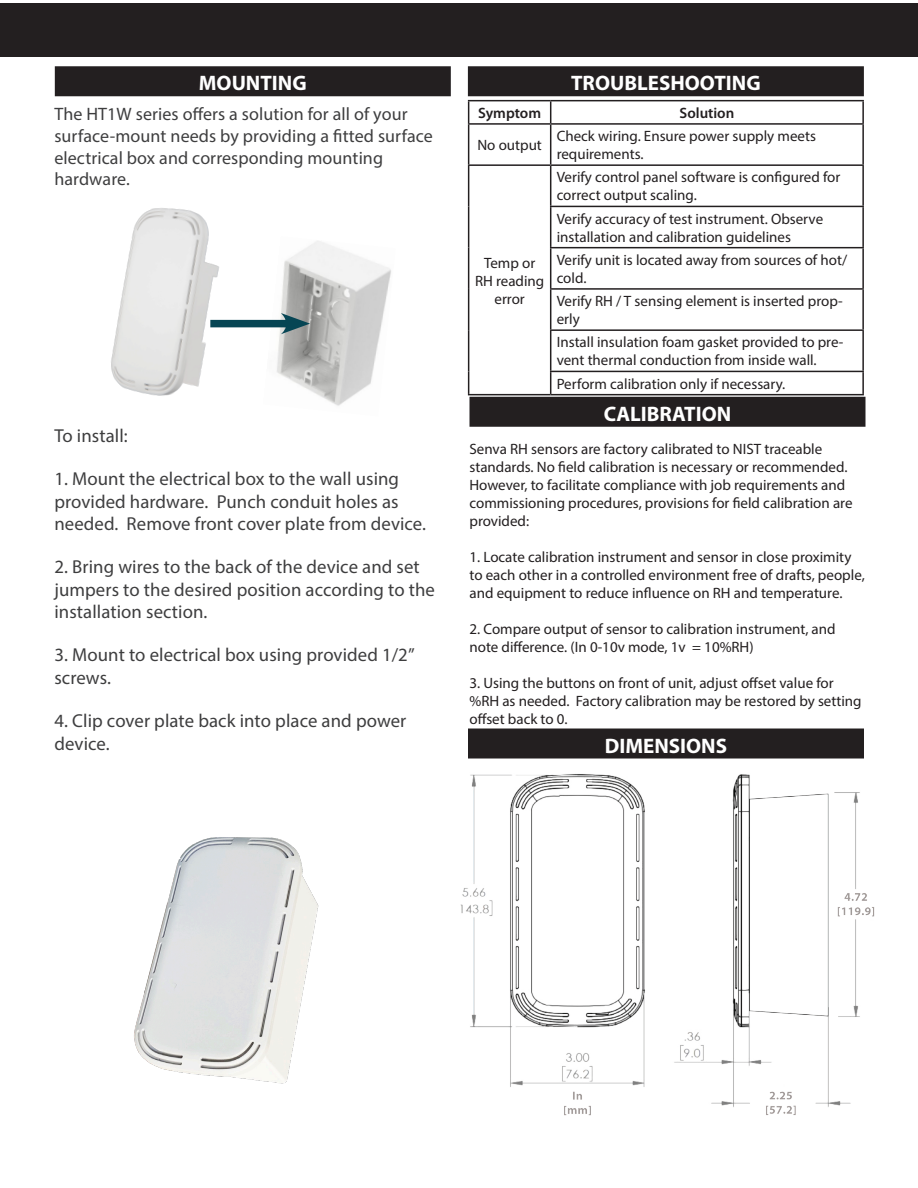
<style>
.page{position:relative;width:918px;height:1188px;background:#fff}
.page>*{position:absolute;margin:0;border:0;box-sizing:border-box;transform-origin:0 0}
.Install_Heading_Bars{font:700 21px "Myriad Pro";color:#fff}
.S_subhead{font:18.75px/22.5px "Myriad Pro";letter-spacing:.005em;color:#3e3e3f}
.S_subhead-2{font:18px/21.6px "Myriad Pro";letter-spacing:.005em;color:#3e3e3f}
.t1{font:15px/18px "Myriad Pro";color:#231f20}
.t2{font:600 15px "Myriad Pro";color:#231f20}
</style>
<div class="page">
<div style="left:468px;top:729px;width:396px;height:30px;background:#231f20"></div>
<div style="left:0;top:3px;width:918px;height:54px;background:#231f20"></div>
<div style="left:468px;top:66px;width:396px;height:30px;background:#231f20"></div>
<hr style="left:468px;top:100px;width:83px;height:1px;background:#231f20">
<svg style="left:468px;top:101px;width:1px;height:22px"></svg>
<hr style="left:551px;top:100px;width:313px;height:1px;background:#231f20">
<svg style="left:550px;top:101px;width:1px;height:22px"></svg>
<hr style="left:862px;top:101px;width:2px;height:22px;background:#231f20">
<hr style="left:468px;top:123px;width:83px;height:2px;background:#231f20">
<hr style="left:468px;top:125px;width:1px;height:39px;background:#231f20">
<hr style="left:551px;top:123px;width:313px;height:2px;background:#231f20">
<hr style="left:550px;top:125px;width:1px;height:39px;background:#231f20">
<hr style="left:862px;top:125px;width:2px;height:39px;background:#231f20">
<hr style="left:468px;top:164px;width:83px;height:2px;background:#231f20">
<hr style="left:468px;top:166px;width:1px;height:40px;background:#231f20">
<hr style="left:551px;top:164px;width:313px;height:2px;background:#231f20">
<hr style="left:550px;top:166px;width:1px;height:40px;background:#231f20">
<hr style="left:862px;top:166px;width:2px;height:40px;background:#231f20">
<hr style="left:468px;top:206px;width:1px;height:42px;background:#231f20">
<hr style="left:550px;top:206px;width:314px;height:1px;background:#231f20">
<hr style="left:550px;top:207px;width:1px;height:40px;background:#231f20">
<hr style="left:862px;top:207px;width:2px;height:40px;background:#231f20">
<hr style="left:468px;top:248px;width:1px;height:41px;background:#231f20">
<hr style="left:550px;top:247px;width:314px;height:1px;background:#231f20">
<hr style="left:550px;top:248px;width:1px;height:40px;background:#231f20">
<hr style="left:862px;top:248px;width:2px;height:40px;background:#231f20">
<hr style="left:468px;top:289px;width:1px;height:41px;background:#231f20">
<hr style="left:550px;top:288px;width:314px;height:2px;background:#231f20">
<hr style="left:550px;top:290px;width:1px;height:39px;background:#231f20">
<hr style="left:862px;top:290px;width:2px;height:39px;background:#231f20">
<hr style="left:468px;top:330px;width:1px;height:41px;background:#231f20">
<hr style="left:550px;top:329px;width:314px;height:2px;background:#231f20">
<hr style="left:550px;top:331px;width:1px;height:40px;background:#231f20">
<hr style="left:862px;top:331px;width:2px;height:40px;background:#231f20">
<svg style="left:468px;top:371px;width:1px;height:23px"></svg>
<hr style="left:550px;top:371px;width:314px;height:1px;background:#231f20">
<svg style="left:550px;top:372px;width:1px;height:22px"></svg>
<hr style="left:862px;top:372px;width:2px;height:22px;background:#231f20">
<hr style="left:468px;top:394px;width:83px;height:1px;background:#231f20">
<hr style="left:551px;top:394px;width:313px;height:1px;background:#231f20">
<div style="left:470px;top:397px;width:396px;height:30px;background:#231f20"></div>
<div style="left:55px;top:66px;width:396px;height:30px;background:#231f20"></div>
<img style="left:461px;top:774px;width:414px;height:342px">
<img style="left:111px;top:208px;width:137px;height:188px">
<img style="left:263px;top:241px;width:128px;height:165px">
<div style="left:210px;top:320px;width:83px;height:7px;background:#064554"></div>
<svg style="left:281px;top:313px;width:29px;height:21px"></svg>
<img style="left:134px;top:837px;width:185px;height:247px">
<p class="Install_Heading_Bars" style="left:199px;top:70px;width:109px">MOUNTING</p>
<p class="S_subhead-2" style="left:54px;top:103px;width:380px">The HT1W series offers a solution for all of your surface-mount needs by providing a fitted surface electrical box and corresponding mounting hardware.</p>
<p class="S_subhead" style="left:54px;top:424px;width:75px">To install:</p>
<p class="S_subhead" style="left:54px;top:467px;width:373px">1. Mount the electrical box to the wall using provided hardware. Punch conduit holes as needed. Remove front cover plate from device.</p>
<p class="S_subhead" style="left:54px;top:556px;width:382px">2. Bring wires to the back of the device and set jumpers to the desired position according to the installation section.</p>
<p class="S_subhead" style="left:54px;top:644px;width:362px">3. Mount to electrical box using provided 1/2” screws.</p>
<p class="S_subhead" style="left:54px;top:709px;width:353px">4. Clip cover plate back into place and power device.</p>
<p class="Install_Heading_Bars" style="left:571px;top:70px;width:191px">TROUBLESHOOTING</p>
<p class="t2" style="left:478px;top:103px;width:64px">Symptom</p>
<p class="t2" style="left:679px;top:103px;width:56px">Solution</p>
<p class="t1" style="left:477px;top:136px;width:66px">No output</p>
<p class="t1" style="left:557px;top:127px;width:261px">Check wiring. Ensure power supply meets requirements.</p>
<p class="t1" style="left:557px;top:168px;width:285px">Verify control panel software is configured for correct output scaling.</p>
<p class="t1" style="left:557px;top:209px;width:268px">Verify accuracy of test instrument. Observe installation and calibration guidelines</p>
<p class="t1" style="left:557px;top:251px;width:292px">Verify unit is located away from sources of hot/ cold.</p>
<p class="t1" style="left:557px;top:292px;width:288px">Verify RH / T sensing element is inserted prop&shy;erly</p>
<p class="t1" style="left:557px;top:333px;width:288px">Install insulation foam gasket provided to pre&shy;vent thermal conduction from inside wall.</p>
<p class="t1" style="left:557px;top:374px;width:230px">Perform calibration only if necessary.</p>
<p class="Install_Heading_Bars" style="left:604px;top:400px;width:129px">CALIBRATION</p>
<p class="t1" style="left:470px;top:440px;width:385px">Senva RH sensors are factory calibrated to NIST traceable standards. No field calibration is necessary or recommended.<br>However, to facilitate compliance with job requirements and commissioning procedures, provisions for field calibration are provided:</p>
<p class="t1" style="left:470px;top:548px;width:397px">1. Locate calibration instrument and sensor in close proximity to each other in a controlled environment free of drafts, people, and equipment to reduce influence on RH and temperature.</p>
<p class="t1" style="left:470px;top:620px;width:368px">2. Compare output of sensor to calibration instrument, and note difference. (In 0-10v mode, 1v = 10%RH)</p>
<p class="t1" style="left:470px;top:674px;width:394px">3. Using the buttons on front of unit, adjust offset value for %RH as needed. Factory calibration may be restored by setting offset back to 0.</p>
<p class="t1" style="left:475px;top:253px;width:71px;text-align:center">Temp or<br>RH reading error</p>
<p class="Install_Heading_Bars" style="left:605px;top:732px;width:124px">DIMENSIONS</p>
</div>
